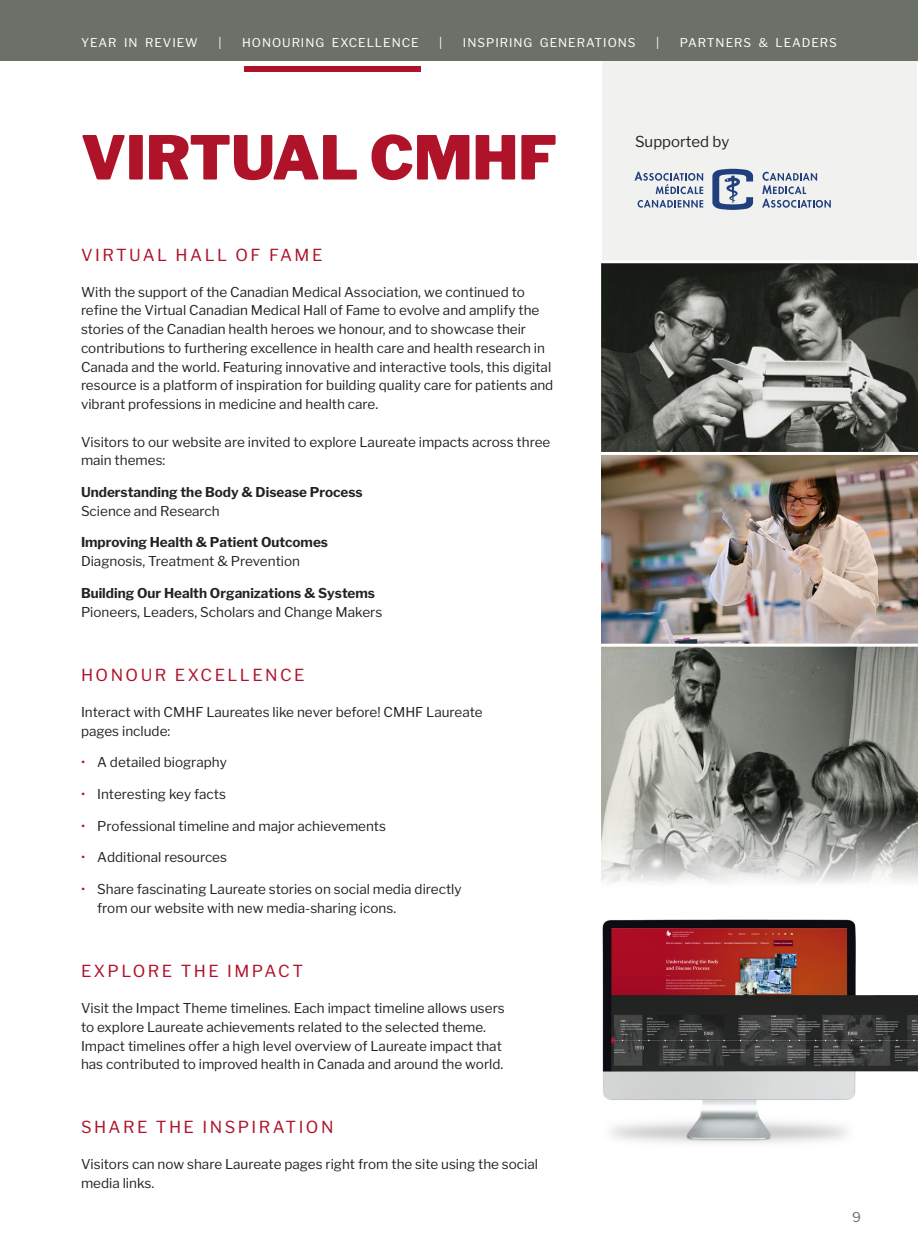
<style>
.page{position:relative;width:918px;height:1242px;background:#fff}
.page>*{position:absolute;margin:0;border:0;box-sizing:border-box;transform-origin:0 0}
.t1{font:900 60px "Libre Franklin";color:#ae132a}
.t2{font:16.5px "Libre Franklin";letter-spacing:.15em;color:#ae132a}
.t3{font:15px "Libre Franklin";color:#212322}
.t4{font:13.5px/18.8px "Libre Franklin";color:#212322}
.t5{font:700 13.5px "Libre Franklin";color:#212322}
.t6{font:13.5px "Libre Franklin";color:#6b7069}
.t7{font:12px "Libre Franklin";letter-spacing:.08em;color:#fff}
.s1{color:#ae132a}
</style>
<div class="page">
<div style="left:602px;top:60px;width:315px;height:675px;background:#f1f2f0"></div>
<img style="left:602px;top:263px;width:316px;height:189px">
<img style="left:602px;top:455px;width:316px;height:189px">
<img style="left:602px;top:647px;width:316px;height:236px">
<img style="left:602px;top:919px;width:316px;height:224px">
<svg style="left:712px;top:169px;width:41px;height:41px"></svg>
<svg style="left:762px;top:172px;width:69px;height:36px"></svg>
<svg style="left:638px;top:200px;width:65px;height:8px"></svg>
<svg style="left:634px;top:172px;width:69px;height:22px"></svg>
<div style="left:244px;top:66px;width:176px;height:5px;background:#ae132a"></div>
<div style="left:0;top:0;width:918px;height:60px;background:#6b7069"></div>
<hr style="left:584px;top:260px;width:334px;height:3px;background:#fff">
<hr style="left:584px;top:452px;width:334px;height:3px;background:#fff">
<hr style="left:584px;top:644px;width:334px;height:3px;background:#fff">
<p class="t7" style="left:81px;top:36px;width:118px">YEAR IN REVIEW</p>
<p class="t7" style="left:218px;top:36px;width:5px">|</p>
<p class="t7" style="left:242px;top:36px;width:178px">HONOURING EXCELLENCE</p>
<p class="t7" style="left:439px;top:36px;width:5px">|</p>
<p class="t7" style="left:463px;top:36px;width:174px">INSPIRING GENERATIONS</p>
<p class="t7" style="left:656px;top:36px;width:5px">|</p>
<p class="t7" style="left:680px;top:36px;width:159px">PARTNERS &amp; LEADERS</p>
<h1 class="t1" style="left:81px;top:122px;width:478px">VIRTUAL CMHF</h1>
<p class="t2" style="left:81px;top:245px;width:243px">VIRTUAL HALL OF FAME</p>
<p class="t4" style="left:81px;top:282px;width:474px">With the support of the Canadian Medical Association, we continued to refine the Virtual Canadian Medical Hall of Fame to evolve and amplify the stories of the Canadian health heroes we honour, and to showcase their contributions to furthering excellence in health care and health research in Canada and the world. Featuring innovative and interactive tools, this digital resource is a platform of inspiration for building quality care for patients and vibrant professions in medicine and health care.</p>
<p class="t4" style="left:81px;top:432px;width:471px">Visitors to our website are invited to explore Laureate impacts across three main themes:</p>
<p class="t5" style="left:81px;top:484px;width:283px">Understanding the Body &amp; Disease Process</p>
<p class="t4" style="left:81px;top:502px;width:140px">Science and Research</p>
<p class="t5" style="left:81px;top:534px;width:249px">Improving Health &amp; Patient Outcomes</p>
<p class="t4" style="left:81px;top:552px;width:221px">Diagnosis, Treatment &amp; Prevention</p>
<p class="t5" style="left:81px;top:585px;width:296px">Building Our Health Organizations &amp; Systems</p>
<p class="t4" style="left:81px;top:602px;width:303px">Pioneers, Leaders, Scholars and Change Makers</p>
<p class="t2" style="left:81px;top:665px;width:225px">HONOUR EXCELLENCE</p>
<p class="t4" style="left:81px;top:703px;width:403px">Interact with CMHF Laureates like never before! CMHF Laureate pages include:</p>
<p class="t4" style="left:81px;top:753px;width:147px"><span class="s1">•</span> A detailed biography</p>
<p class="t4" style="left:81px;top:785px;width:147px"><span class="s1">•</span> Interesting key facts</p>
<p class="t4" style="left:81px;top:816px;width:307px"><span class="s1">•</span> Professional timeline and major achievements</p>
<p class="t4" style="left:81px;top:848px;width:148px"><span class="s1">•</span> Additional resources</p>
<p class="t4" style="left:97px;top:880px;width:366px;text-indent:-16px"><span class="s1">•</span> Share fascinating Laureate stories on social media directly from our website with new media-sharing icons.</p>
<p class="t2" style="left:81px;top:961px;width:224px">EXPLORE THE IMPACT</p>
<p class="t4" style="left:81px;top:999px;width:425px">Visit the Impact Theme timelines. Each impact timeline allows users to explore Laureate achievements related to the selected theme.<br>Impact timelines offer a high level overview of Laureate impact that has contributed to improved health in Canada and around the world.</p>
<p class="t2" style="left:81px;top:1117px;width:254px">SHARE THE INSPIRATION</p>
<p class="t4" style="left:81px;top:1155px;width:459px">Visitors can now share Laureate pages right from the site using the social media links.</p>
<p class="t3" style="left:635px;top:133px;width:96px">Supported by</p>
<p class="t6" style="left:852px;top:1209px;width:10px">9</p>
</div>
